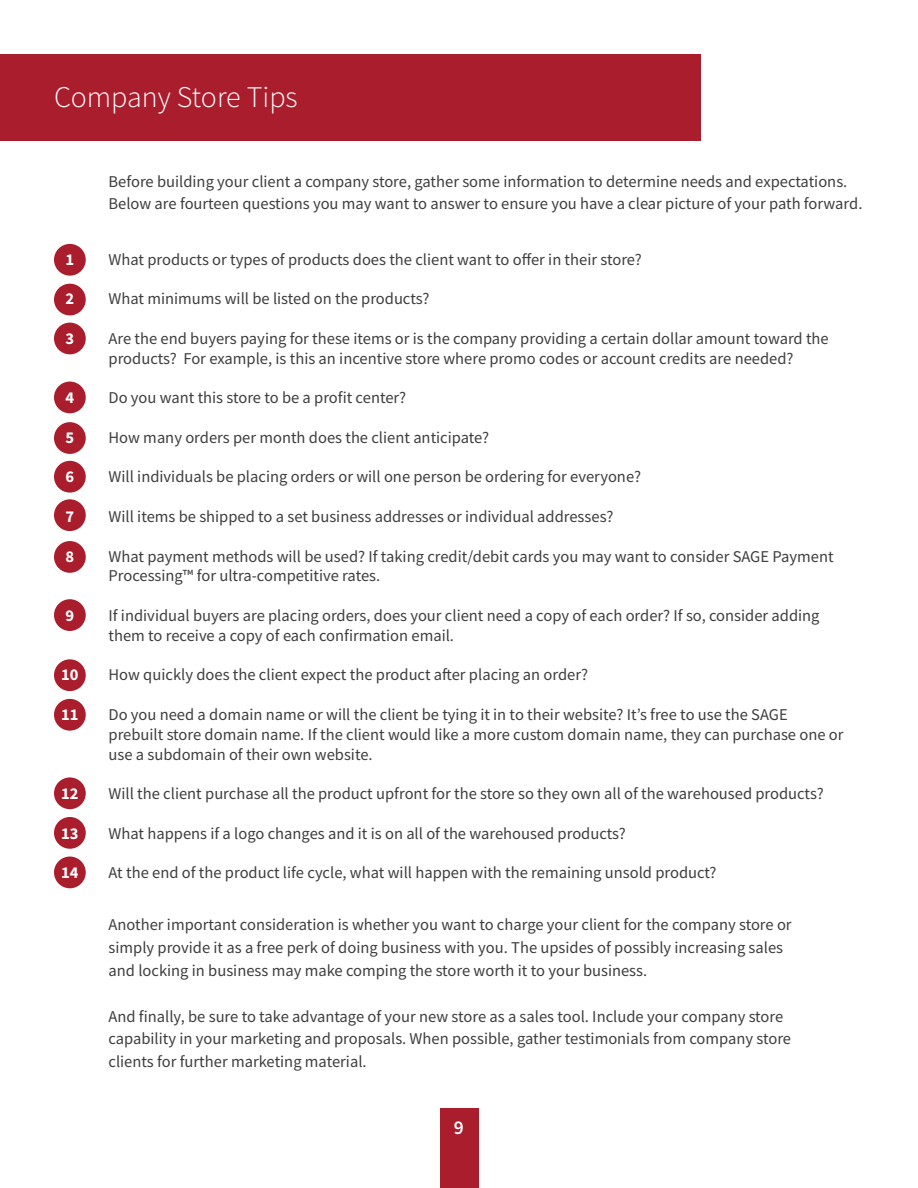
<style>
.page{position:relative;width:918px;height:1188px;background:#fff}
.page>*{position:absolute;margin:0;border:0;box-sizing:border-box;transform-origin:0 0}
.t1{font:300 30px "Source Sans Pro";color:#fff}
.t2{font:600 19.5px "Source Sans Pro";color:#fff}
.t3{font:16.5px/19.8px "Source Sans Pro";color:#3e3e3f}
.t4{font:700 16.5px "Source Sans Pro";color:#fff}
</style>
<div class="page">
<div style="left:440px;top:1109px;width:38px;height:79px;background:#aa1d2d"></div>
<div style="left:54px;top:244px;width:32px;height:32px;background:#aa1d2d;border-radius:50%"></div>
<div style="left:54px;top:284px;width:32px;height:31px;background:#aa1d2d;border-radius:50%"></div>
<div style="left:54px;top:323px;width:32px;height:31px;background:#aa1d2d;border-radius:50%"></div>
<div style="left:54px;top:382px;width:32px;height:31px;background:#aa1d2d;border-radius:50%"></div>
<div style="left:54px;top:422px;width:32px;height:32px;background:#aa1d2d;border-radius:50%"></div>
<div style="left:54px;top:461px;width:32px;height:32px;background:#aa1d2d;border-radius:50%"></div>
<div style="left:54px;top:499px;width:32px;height:32px;background:#aa1d2d;border-radius:50%"></div>
<div style="left:54px;top:541px;width:32px;height:32px;background:#aa1d2d;border-radius:50%"></div>
<div style="left:54px;top:599px;width:32px;height:32px;background:#aa1d2d;border-radius:50%"></div>
<div style="left:54px;top:659px;width:32px;height:32px;background:#aa1d2d;border-radius:50%"></div>
<div style="left:54px;top:699px;width:32px;height:32px;background:#aa1d2d;border-radius:50%"></div>
<div style="left:54px;top:777px;width:32px;height:32px;background:#aa1d2d;border-radius:50%"></div>
<div style="left:54px;top:817px;width:32px;height:32px;background:#aa1d2d;border-radius:50%"></div>
<div style="left:54px;top:857px;width:32px;height:31px;background:#aa1d2d;border-radius:50%"></div>
<div style="left:0;top:54px;width:701px;height:86px;background:#aa1d2d"></div>
<h1 class="t1" style="left:54px;top:79px;width:245px">Company Store Tips</h1>
<p class="t4" style="left:66px;top:248px;width:10px">1</p>
<p class="t4" style="left:66px;top:288px;width:10px">2</p>
<p class="t4" style="left:66px;top:327px;width:10px">3</p>
<p class="t4" style="left:66px;top:387px;width:10px">4</p>
<p class="t4" style="left:66px;top:426px;width:10px">5</p>
<p class="t4" style="left:66px;top:466px;width:10px">6</p>
<p class="t4" style="left:66px;top:505px;width:10px">7</p>
<p class="t4" style="left:66px;top:545px;width:10px">8</p>
<p class="t4" style="left:66px;top:604px;width:10px">9</p>
<p class="t4" style="left:61px;top:664px;width:19px">10</p>
<p class="t4" style="left:61px;top:703px;width:19px">11</p>
<p class="t4" style="left:61px;top:783px;width:19px">12</p>
<p class="t4" style="left:61px;top:822px;width:19px">13</p>
<p class="t4" style="left:61px;top:862px;width:19px">14</p>
<p class="t3" style="left:109px;top:170px;width:755px;line-height:22.8px">Before building your client a company store, gather some information to determine needs and expectations.<br>Below are fourteen questions you may want to answer to ensure you have a clear picture of your path forward.</p>
<p class="t3" style="left:109px;top:249px;width:535px">What products or types of products does the client want to offer in their store?</p>
<p class="t3" style="left:109px;top:289px;width:322px">What minimums will be listed on the products?</p>
<p class="t3" style="left:109px;top:328px;width:722px">Are the end buyers paying for these items or is the company providing a certain dollar amount toward the products? For example, is this an incentive store where promo codes or account credits are needed?</p>
<p class="t3" style="left:109px;top:388px;width:299px">Do you want this store to be a profit center?</p>
<p class="t3" style="left:109px;top:427px;width:382px">How many orders per month does the client anticipate?</p>
<p class="t3" style="left:109px;top:467px;width:534px">Will individuals be placing orders or will one person be ordering for everyone?</p>
<p class="t3" style="left:109px;top:507px;width:506px">Will items be shipped to a set business addresses or individual addresses?</p>
<p class="t3" style="left:109px;top:546px;width:727px">What payment methods will be used? If taking credit/debit cards you may want to consider SAGE Payment<br>Processing™ for ultra-competitive rates.</p>
<p class="t3" style="left:109px;top:606px;width:713px">If individual buyers are placing orders, does your client need a copy of each order? If so, consider adding them to receive a copy of each confirmation email.</p>
<p class="t3" style="left:109px;top:665px;width:481px">How quickly does the client expect the product after placing an order?</p>
<p class="t3" style="left:109px;top:705px;width:736px">Do you need a domain name or will the client be tying it in to their website? It’s free to use the SAGE prebuilt store domain name. If the client would like a more custom domain name, they can purchase one or use a subdomain of their own website.</p>
<p class="t3" style="left:109px;top:784px;width:717px">Will the client purchase all the product upfront for the store so they own all of the warehoused products?</p>
<p class="t3" style="left:109px;top:823px;width:519px">What happens if a logo changes and it is on all of the warehoused products?</p>
<p class="t3" style="left:109px;top:863px;width:610px">At the end of the product life cycle, what will happen with the remaining unsold product?</p>
<p class="t3" style="left:109px;top:913px;width:685px;line-height:22.8px">Another important consideration is whether you want to charge your client for the company store or simply provide it as a free perk of doing business with you. The upsides of possibly increasing sales and locking in business may make comping the store worth it to your business.</p>
<p class="t3" style="left:109px;top:1005px;width:684px;line-height:22.8px">And finally, be sure to take advantage of your new store as a sales tool. Include your company store capability in your marketing and proposals. When possible, gather testimonials from company store clients for further marketing material.</p>
<p class="t2" style="left:454px;top:1115px;width:12px">9</p>
</div>
